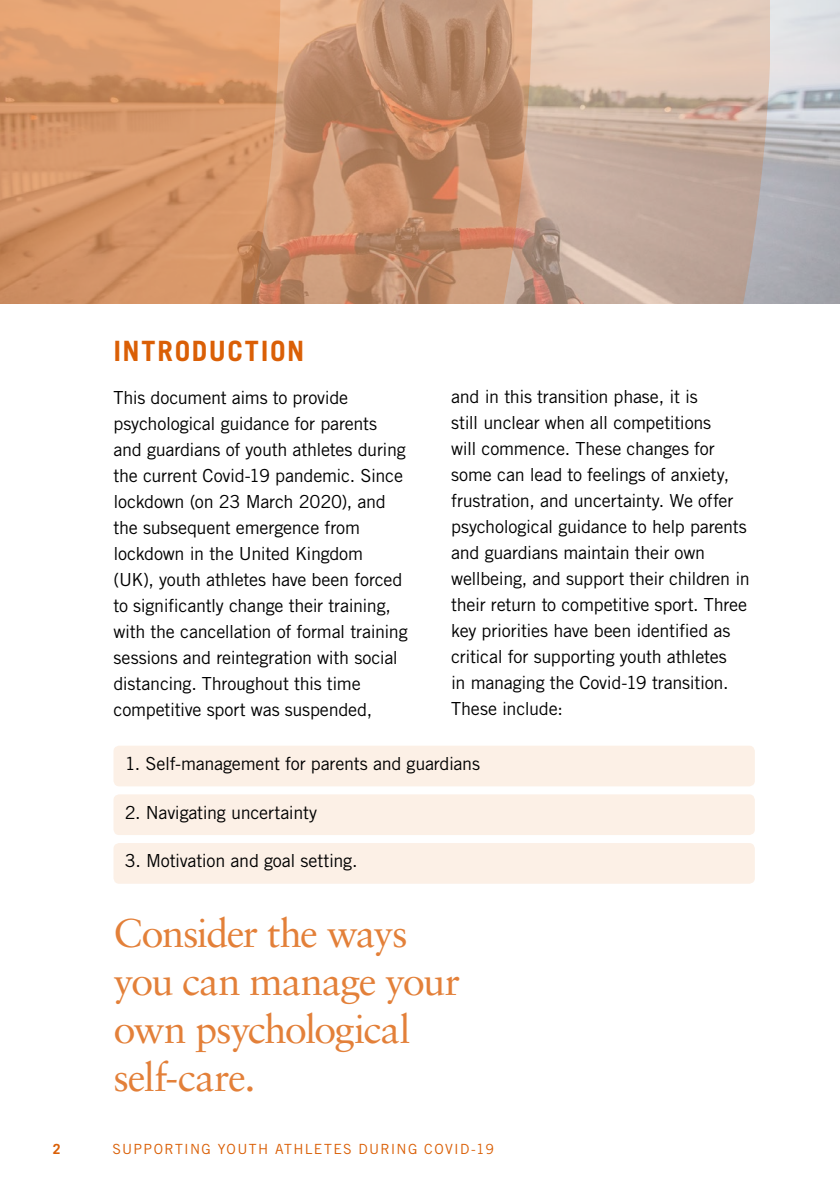
<style>
.page{position:relative;width:840px;height:1191px;background:#fff}
.page>*{position:absolute;margin:0;border:0;box-sizing:border-box;transform-origin:0 0}
.t1{font:40px/48px "Sabon LT Std";letter-spacing:-.04em;color:#e38039}
.t2{font:700 28px "Trade Gothic LT Std";letter-spacing:.055em;color:#da5f06}
.t3{font:18px/26px "Trade Gothic LT Std";letter-spacing:-.015em;color:#000}
.t4{font:14px "Trade Gothic LT Std";letter-spacing:.095em;color:#da5f06}
.t5{font:700 14px "Trade Gothic LT Std";color:#da5f06}
</style>
<div class="page">
<img style="left:768px;top:0;width:71px;height:303px">
<svg style="left:0;top:0;width:768px;height:303px;background:#cd9d7d"></svg>
<div style="left:113px;top:745px;width:641px;height:41px;background:#fcf0e6;border-radius:6px"></div>
<div style="left:113px;top:794px;width:641px;height:41px;background:#fcf0e6;border-radius:6px"></div>
<div style="left:113px;top:843px;width:641px;height:40px;background:#fcf0e6;border-radius:6px"></div>
<h2 class="t2" style="left:113px;top:333px;width:192px">INTRODUCTION</h2>
<p class="t3" style="left:113px;top:384px;width:295px">This document aims to provide psychological guidance for parents and guardians of youth athletes during the current Covid-19 pandemic. Since lockdown (on 23 March 2020), and the subsequent emergence from lockdown in the United Kingdom (UK), youth athletes have been forced to significantly change their training, with the cancellation of formal training sessions and reintegration with social distancing. Throughout this time competitive sport was suspended,</p>
<p class="t3" style="left:451px;top:384px;width:300px">and in this transition phase, it is<br>still unclear when all competitions<br>will commence. These changes for some can lead to feelings of anxiety, frustration, and uncertainty. We offer psychological guidance to help parents and guardians maintain their own wellbeing, and support their children in their return to competitive sport. Three key priorities have been identified as critical for supporting youth athletes<br>in managing the Covid-19 transition.<br>These include:</p>
<p class="t3" style="left:125px;top:750px;width:356px">1. Self-management for parents and guardians</p>
<p class="t3" style="left:125px;top:799px;width:194px">2. Navigating uncertainty</p>
<p class="t3" style="left:125px;top:847px;width:234px">3. Motivation and goal setting.</p>
<h1 class="t1" style="left:113px;top:908px;width:348px">Consider the ways you can manage your own psychological self-care.</h1>
<p class="t5" style="left:53px;top:1139px;width:9px">2</p>
<p class="t4" style="left:112px;top:1140px;width:383px">SUPPORTING YOUTH ATHLETES DURING COVID-19</p>
</div>
